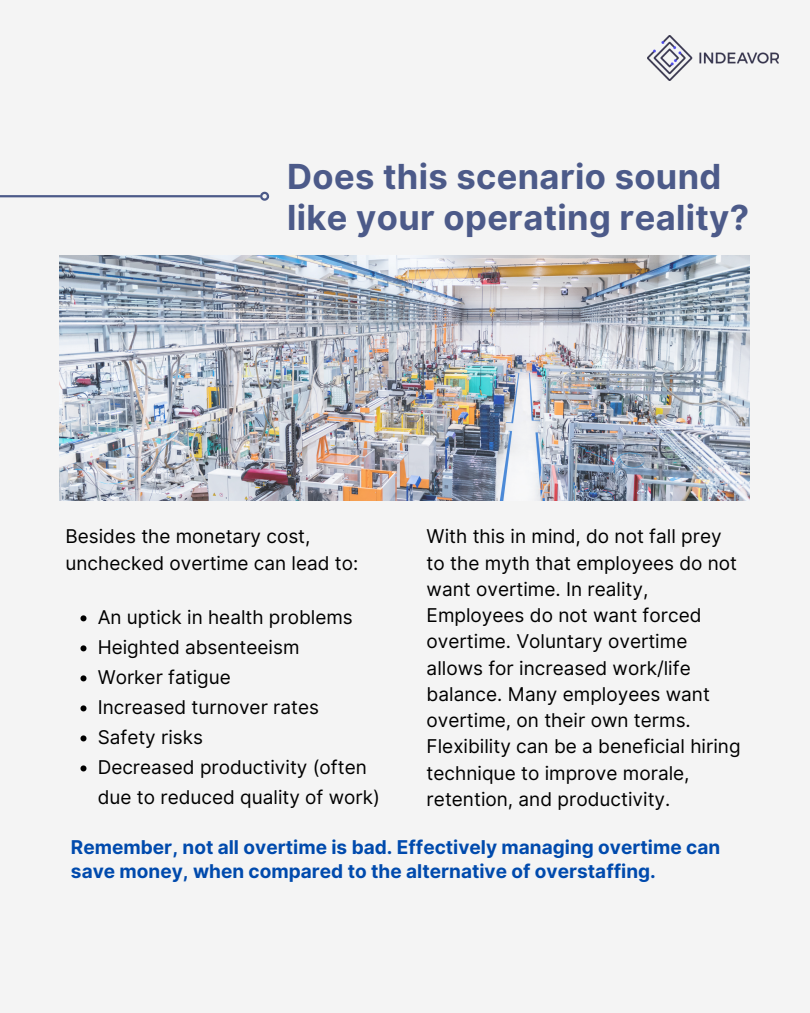
<style>
.page{position:relative;width:810px;height:1013px;background:#fff}
.page>*{position:absolute;margin:0;border:0;box-sizing:border-box;transform-origin:0 0}
.t1{font:700 34.5px/41.2px "Inter";letter-spacing:.01em;color:#4c5a89}
.t2{font:19px/26.2px "Inter";color:#000}
.t3{font:700 19px/24px "Inter";color:#004aad}
</style>
<div class="page">
<div style="left:0;top:0;width:810px;height:1012px;background:#f4f4f4"></div>
<img style="left:647px;top:35px;width:132px;height:45px">
<img style="left:60px;top:255px;width:690px;height:245px">
<hr style="left:0;top:195px;width:261px;height:2px;background:#4c5a89">
<div style="left:260px;top:192px;width:9px;height:9px;border:2px solid #4c5a89;border-radius:50%"></div>
<svg style="left:80px;top:615px;width:6px;height:6px"></svg>
<svg style="left:80px;top:645px;width:6px;height:6px"></svg>
<svg style="left:80px;top:675px;width:6px;height:6px"></svg>
<svg style="left:80px;top:705px;width:6px;height:6px"></svg>
<svg style="left:80px;top:735px;width:6px;height:6px"></svg>
<svg style="left:80px;top:765px;width:6px;height:6px"></svg>
<h1 class="t1" style="left:287px;top:157px;width:464px">Does this scenario sound like your operating reality?</h1>
<p class="t2" style="left:427px;top:523px;width:315px">With this in mind, do not fall prey to the myth that employees do not want overtime. In reality,<br>Employees do not want forced overtime. Voluntary overtime allows for increased work/life balance. Many employees want overtime, on their own terms.<br>Flexibility can be a beneficial hiring technique to improve morale, retention, and productivity.</p>
<p class="t3" style="left:71px;top:835px;width:651px">Remember, not all overtime is bad. Effectively managing overtime can save money, when compared to the alternative of overstaffing.</p>
<p class="t2" style="left:65px;top:523px;width:294px">Besides the monetary cost, unchecked overtime can lead to:</p>
<p class="t2" style="left:98px;top:602px;width:284px;line-height:30px">An uptick in health problems<br>Heighted absenteeism<br>Worker fatigue<br>Increased turnover rates<br>Safety risks<br>Decreased productivity (often due to reduced quality of work)</p>
</div>
